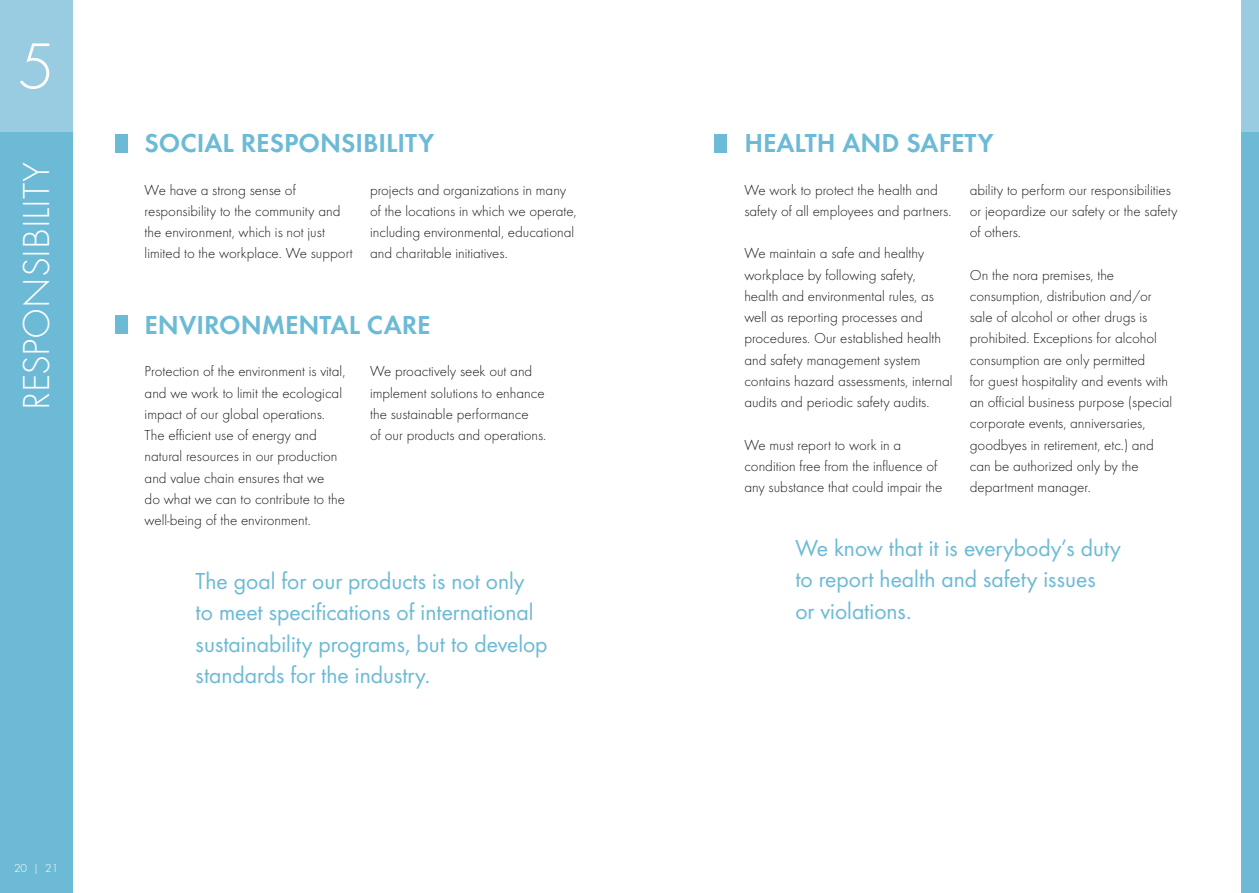
<style>
.page{position:relative;width:1259px;height:893px;background:#fff}
.page>*{position:absolute;margin:0;border:0;box-sizing:border-box;transform-origin:0 0}
.t1{font:300 67.5px "Futura";color:#fff}
.t2{font:300 39px "Futura";letter-spacing:-.005em;color:#fff}
.t3{font:27px "Futura Dem";color:#6cbad6}
.t4{font:24px/31.5px "Futura Boo";color:#6cbad6}
.t5{font:300 15px/21.3px "Futura";color:#1a1a18}
.t6{font:300 12px "Futura";color:#fff}
</style>
<div class="page">
<div style="left:0;top:0;width:72px;height:132px;background:#99cbe1"></div>
<div style="left:0;top:132px;width:72px;height:761px;background:#6cbad6"></div>
<div style="left:1241px;top:0;width:18px;height:132px;background:#99cbe1"></div>
<div style="left:1241px;top:132px;width:18px;height:761px;background:#6cbad6"></div>
<div style="left:115px;top:134px;width:13px;height:18px;background:#6cbad6"></div>
<div style="left:115px;top:316px;width:13px;height:18px;background:#6cbad6"></div>
<div style="left:714px;top:134px;width:13px;height:18px;background:#6cbad6"></div>
<h1 class="t1" style="left:18px;top:28px;width:38px">5</h1>
<h2 class="t2" style="left:14px;top:410px;width:250px;rotate:-90deg">RESPONSIBILITY</h2>
<h2 class="t2" style="left:14px;top:348px;width:187px;rotate:-90deg">CONTEN S</h2>
<p class="t6" style="left:14px;top:861px;width:46px">20 | 21</p>
<h3 class="t3" style="left:145px;top:123px;width:291px">SOCIAL RESPONSIBILITY</h3>
<p class="t5" style="left:145px;top:179px;width:210px">We have a strong sense of responsibility to the community and the environment, which is not just limited to the workplace. We support</p>
<p class="t5" style="left:370px;top:179px;width:208px">projects and organizations in many of the locations in which we operate, including environmental, educational and charitable initiatives.</p>
<h3 class="t3" style="left:145px;top:305px;width:287px">ENVIRONMENTAL CARE</h3>
<p class="t5" style="left:145px;top:361px;width:202px">Protection of the environment is vital, and we work to limit the ecological impact of our global operations.<br>The efficient use of energy and natural resources in our production and value chain ensures that we<br>do what we can to contribute to the well-being of the environment.</p>
<p class="t5" style="left:370px;top:361px;width:178px">We proactively seek out and implement solutions to enhance the sustainable performance<br>of our products and operations.</p>
<h3 class="t4" style="left:196px;top:565px;width:353px">The goal for our products is not only to meet specifications of international sustainability programs, but to develop standards for the industry.</h3>
<h3 class="t3" style="left:744px;top:123px;width:251px">HEALTH AND SAFETY</h3>
<p class="t5" style="left:744px;top:179px;width:209px">We work to protect the health and safety of all employees and partners.</p>
<p class="t5" style="left:744px;top:243px;width:210px">We maintain a safe and healthy workplace by following safety, health and environmental rules, as well as reporting processes and procedures. Our established health and safety management system contains hazard assessments, internal audits and periodic safety audits.</p>
<p class="t5" style="left:744px;top:434px;width:200px">We must report to work in a condition free from the influence of any substance that could impair the</p>
<p class="t5" style="left:969px;top:179px;width:209px">ability to perform our responsibilities or jeopardize our safety or the safety of others.</p>
<p class="t5" style="left:969px;top:264px;width:204px">On the nora premises, the consumption, distribution and/or sale of alcohol or other drugs is prohibited. Exceptions for alcohol consumption are only permitted<br>for guest hospitality and events with an official business purpose (special corporate events, anniversaries, goodbyes in retirement, etc.) and can be authorized only by the department manager.</p>
<h3 class="t4" style="left:795px;top:532px;width:327px">We know that it is everybody’s duty to report health and safety issues or violations.</h3>
</div>
